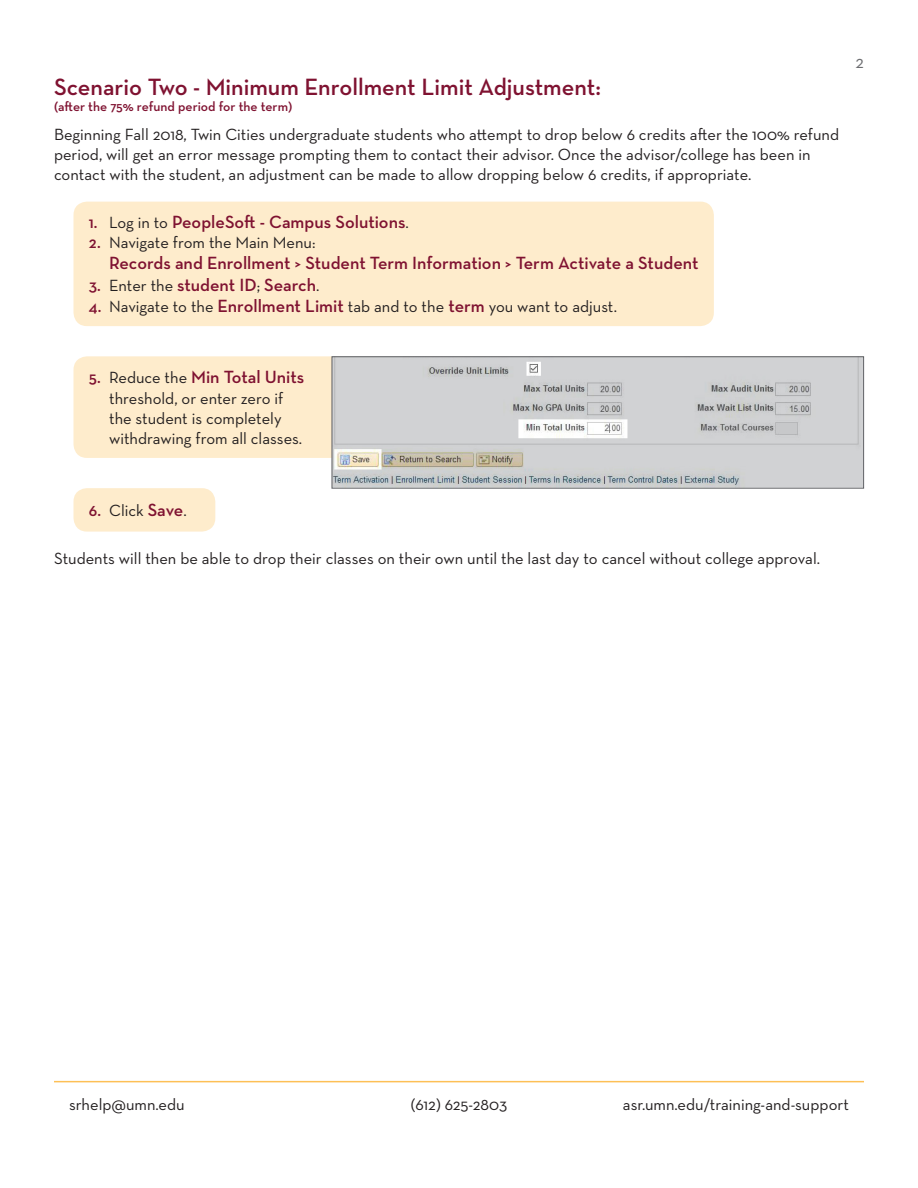
<style>
.page{position:relative;width:918px;height:1188px;background:#fff}
.page>*{position:absolute;margin:0;border:0;box-sizing:border-box;transform-origin:0 0}
.t1{font:600 24px "Neutraface Text";color:#7f1231}
.t2{font:600 18px "Neutraface Text";color:#7f1231}
.t3{font:18px "Neutraface Text";color:#6c6d70}
.t4{font:16.5px/19.8px "Neutraface Text";color:#231f20}
.t5{font:600 13.5px "Neutraface Text";color:#7f1231}
.s1{font-size:16.5px}
.s2{font-weight:400;font-size:16.5px;color:#231f20}
.s3{font-weight:600;color:#7f1231}
.s4{font-weight:600;font-size:18px;color:#7f1231}
</style>
<div class="page">
<hr style="left:54px;top:1081px;width:810px;height:1px;background:#fdc056">
<div style="left:74px;top:202px;width:640px;height:124px;background:#feeccc;border-radius:14px"></div>
<div style="left:74px;top:488px;width:141px;height:44px;background:#feeccc;border-radius:14px"></div>
<div style="left:74px;top:356px;width:287px;height:102px;background:#feeccc;border-radius:14px"></div>
<svg style="left:332px;top:356px;width:532px;height:132px;background:#cacbcc"></svg>
<p class="t1" style="left:54px;top:72px;width:549px">Scenario Two - Minimum Enrollment Limit Adjustment:</p>
<p class="t5" style="left:54px;top:98px;width:240px">(after the 75% refund period for the term)</p>
<p class="t4" style="left:54px;top:124px;width:787px">Beginning Fall 2018, Twin Cities undergraduate students who attempt to drop below 6 credits after the 100% refund period, will get an error message prompting them to contact their advisor. Once the advisor/college has been in contact with the student, an adjustment can be made to allow dropping below 6 credits, if appropriate.</p>
<p class="t2" style="left:89px;top:210px;width:321px"><span class="s1">1.</span> <span class="s2">Log in to</span> PeopleSoft - Campus Solutions<span class="s2">.</span></p>
<p class="t4" style="left:89px;top:232px;width:228px"><span class="s3">2.</span> Navigate from the Main Menu:</p>
<p class="t2" style="left:109px;top:252px;width:591px">Records and Enrollment &gt; Student Term Information &gt; Term Activate a Student</p>
<p class="t2" style="left:89px;top:273px;width:232px"><span class="s1">3.</span> <span class="s2">Enter the</span> student ID<span class="s2">;</span> Search<span class="s2">.</span></p>
<p class="t4" style="left:89px;top:297px;width:530px"><span class="s3">4.</span> Navigate to the <span class="s4">Enrollment Limit</span> tab and to the <span class="s4">term</span> you want to adjust.</p>
<p class="t3" style="left:856px;top:51px;width:10px">2</p>
<p class="t2" style="left:89px;top:365px;width:217px"><span class="s1">5.</span> <span class="s2">Reduce the</span> Min Total Units</p>
<p class="t4" style="left:109px;top:388px;width:195px">threshold, or enter zero if the student is completely withdrawing from all classes.</p>
<p class="t4" style="left:89px;top:500px;width:99px"><span class="s3">6.</span> Click <span class="s4">Save</span>.</p>
<p class="t4" style="left:54px;top:548px;width:768px">Students will then be able to drop their classes on their own until the last day to cancel without college approval.</p>
<p class="t4" style="left:69px;top:1094px;width:117px">srhelp@umn.edu</p>
<p class="t4" style="left:411px;top:1094px;width:98px">(612) 625-2803</p>
<p class="t4" style="left:623px;top:1094px;width:228px">asr.umn.edu/training-and-support</p>
</div>
